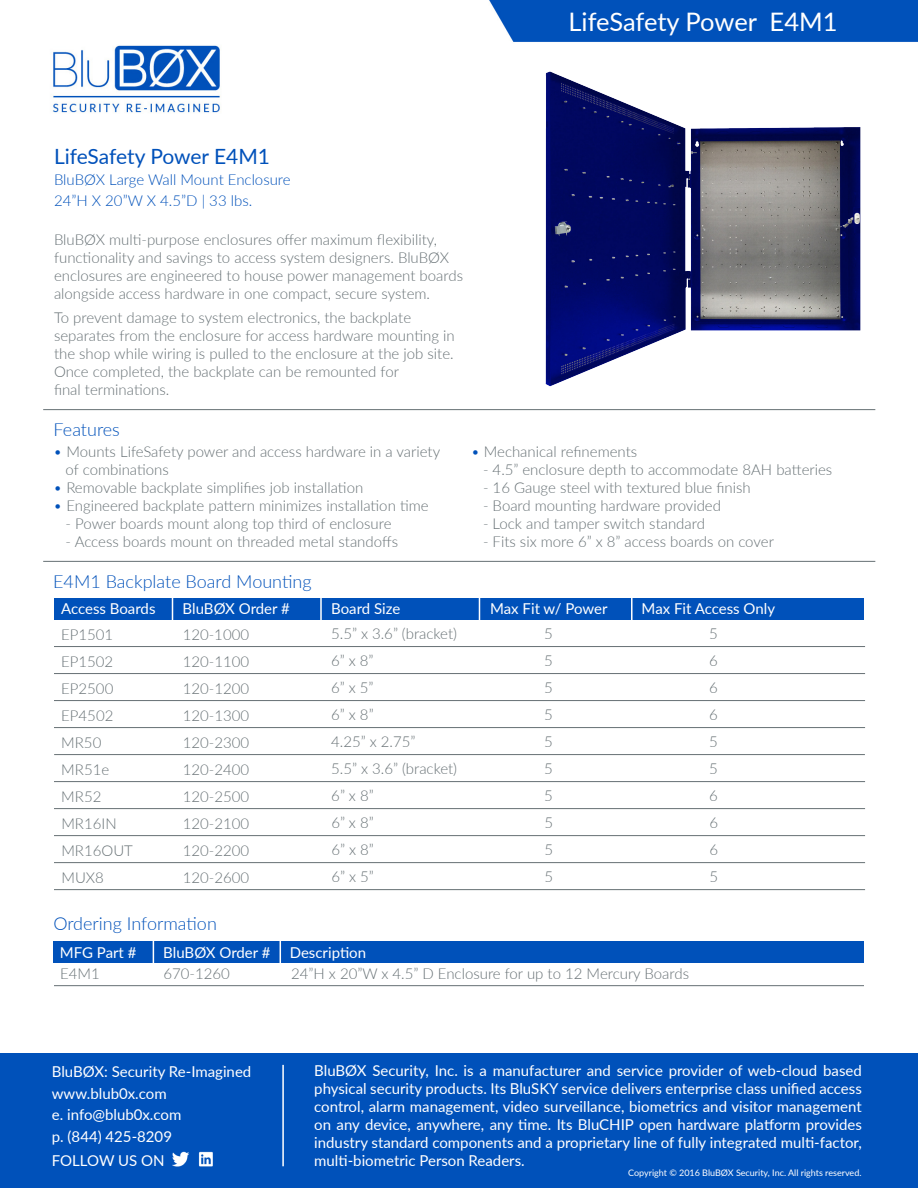
<style>
.page{position:relative;width:918px;height:1188px;background:#fff}
.page>*{position:absolute;margin:0;border:0;box-sizing:border-box;transform-origin:0 0}
.t1{font:25.5px "Lato";letter-spacing:-.005em;color:#fff}
.t2{font:21px "Lato";letter-spacing:-.005em;color:#0051ba}
.t3{font:300 18px "Lato";color:#0051ba}
.t4{font:300 15px/18px "Lato";color:#667074}
.t5{font:15px/18px "Lato";color:#fff;text-align:justify}
.t6{font:300 15px "Lato";color:#0051ba}
.t7{font:9px "Lato";color:#fff}
.s1{color:#0051ba}
</style>
<div class="page">
<img style="left:43px;top:0;width:875px;height:987px">
<img style="left:544px;top:71px;width:317px;height:316px">
<img style="left:47px;top:45px;width:181px;height:72px">
<hr style="left:43px;top:561px;width:832px;height:1px;background:#667074">
<hr style="left:43px;top:409px;width:832px;height:1px;background:#667074">
<div style="left:0;top:1053px;width:918px;height:135px;background:#0051ba"></div>
<hr style="left:282px;top:1065px;width:2px;height:101px;background:#fff">
<img style="left:171px;top:1151px;width:42px;height:17px">
<div style="left:53px;top:941px;width:811px;height:22px;background:#0051ba"></div>
<div style="left:54px;top:598px;width:810px;height:22px;background:#0051ba"></div>
<svg style="left:153px;top:939px;width:1px;height:26px"></svg>
<hr style="left:172px;top:593px;width:1px;height:33px;background:#fff">
<hr style="left:320px;top:596px;width:2px;height:30px;background:#fff">
<hr style="left:479px;top:595px;width:1px;height:31px;background:#fff">
<svg style="left:280px;top:939px;width:1px;height:25px"></svg>
<hr style="left:54px;top:985px;width:810px;height:1px;background:#667074">
<hr style="left:54px;top:646px;width:811px;height:1px;background:#667074">
<hr style="left:54px;top:673px;width:811px;height:1px;background:#667074">
<hr style="left:54px;top:700px;width:811px;height:1px;background:#667074">
<hr style="left:54px;top:727px;width:811px;height:1px;background:#667074">
<hr style="left:54px;top:754px;width:811px;height:1px;background:#667074">
<hr style="left:54px;top:781px;width:811px;height:1px;background:#667074">
<hr style="left:54px;top:808px;width:811px;height:1px;background:#667074">
<hr style="left:54px;top:835px;width:811px;height:1px;background:#667074">
<hr style="left:54px;top:862px;width:811px;height:1px;background:#667074">
<hr style="left:54px;top:889px;width:811px;height:1px;background:#667074">
<hr style="left:631px;top:594px;width:2px;height:33px;background:#fff">
<p class="t1" style="left:569px;top:3px;width:271px">LifeSafety Power E4M1</p>
<p class="t2" style="left:54px;top:141px;width:218px">LifeSafety Power E4M1</p>
<p class="t6" style="left:54px;top:169px;width:238px">BluBØX Large Wall Mount Enclosure</p>
<p class="t6" style="left:54px;top:190px;width:200px">24”H X 20”W X 4.5”D | 33 lbs.</p>
<p class="t4" style="left:54px;top:230px;width:411px">BluBØX multi-purpose enclosures offer maximum flexibility, functionality and savings to access system designers. BluBØX enclosures are engineered to house power management boards alongside access hardware in one compact, secure system.</p>
<p class="t4" style="left:54px;top:308px;width:402px">To prevent damage to system electronics, the backplate separates from the enclosure for access hardware mounting in the shop while wiring is pulled to the enclosure at the job site.<br>Once completed, the backplate can be remounted for<br>final terminations.</p>
<p class="t3" style="left:54px;top:417px;width:68px">Features</p>
<p class="t4" style="left:66px;top:442px;width:376px;text-indent:-12px"><span class="s1">•</span> Mounts LifeSafety power and access hardware in a variety of combinations</p>
<p class="t4" style="left:54px;top:478px;width:311px"><span class="s1">•</span> Removable backplate simplifies job installation</p>
<p class="t4" style="left:54px;top:496px;width:377px"><span class="s1">•</span> Engineered backplate pattern minimizes installation time</p>
<p class="t4" style="left:66px;top:514px;width:327px">- Power boards mount along top third of enclosure</p>
<p class="t4" style="left:66px;top:532px;width:334px">- Access boards mount on threaded metal standoffs</p>
<p class="t3" style="left:53px;top:569px;width:260px">E4M1 Backplate Board Mounting</p>
<p class="t4" style="left:471px;top:442px;width:168px"><span class="s1">•</span> Mechanical refinements</p>
<p class="t4" style="left:483px;top:460px;width:351px">- 4.5” enclosure depth to accommodate 8AH batteries</p>
<p class="t4" style="left:483px;top:478px;width:269px">- 16 Gauge steel with textured blue finish</p>
<p class="t4" style="left:483px;top:496px;width:240px">- Board mounting hardware provided</p>
<p class="t4" style="left:483px;top:514px;width:223px">- Lock and tamper switch standard</p>
<p class="t4" style="left:483px;top:532px;width:292px">- Fits six more 6” x 8” access boards on cover</p>
<p class="t5" style="left:61px;top:599px;width:96px">Access Boards</p>
<p class="t5" style="left:183px;top:599px;width:109px">BluBØX Order #</p>
<p class="t5" style="left:331px;top:599px;width:71px">Board Size</p>
<p class="t5" style="left:490px;top:599px;width:119px">Max Fit w/ Power</p>
<p class="t5" style="left:642px;top:599px;width:135px">Max Fit Access Only</p>
<p class="t4" style="left:61px;top:625px;width:54px">EP1501</p>
<p class="t4" style="left:183px;top:625px;width:68px">120-1000</p>
<p class="t4" style="left:331px;top:624px;width:127px">5.5” x 3.6” (bracket)</p>
<p class="t4" style="left:544px;top:624px;width:10px">5</p>
<p class="t4" style="left:709px;top:624px;width:10px">5</p>
<p class="t4" style="left:61px;top:652px;width:54px">EP1502</p>
<p class="t4" style="left:183px;top:652px;width:68px">120-1100</p>
<p class="t4" style="left:331px;top:652px;width:44px">6” x 8”</p>
<p class="t4" style="left:544px;top:651px;width:10px">5</p>
<p class="t4" style="left:709px;top:651px;width:10px">6</p>
<p class="t4" style="left:61px;top:679px;width:54px">EP2500</p>
<p class="t4" style="left:183px;top:679px;width:68px">120-1200</p>
<p class="t4" style="left:331px;top:679px;width:44px">6” x 5”</p>
<p class="t4" style="left:544px;top:678px;width:10px">5</p>
<p class="t4" style="left:709px;top:678px;width:10px">6</p>
<p class="t4" style="left:61px;top:706px;width:54px">EP4502</p>
<p class="t4" style="left:183px;top:706px;width:68px">120-1300</p>
<p class="t4" style="left:331px;top:706px;width:44px">6” x 8”</p>
<p class="t4" style="left:544px;top:705px;width:10px">5</p>
<p class="t4" style="left:709px;top:705px;width:10px">6</p>
<p class="t4" style="left:61px;top:733px;width:42px">MR50</p>
<p class="t4" style="left:183px;top:733px;width:68px">120-2300</p>
<p class="t4" style="left:331px;top:732px;width:86px">4.25” x 2.75”</p>
<p class="t4" style="left:544px;top:732px;width:10px">5</p>
<p class="t4" style="left:709px;top:732px;width:10px">5</p>
<p class="t4" style="left:61px;top:760px;width:49px">MR51e</p>
<p class="t4" style="left:183px;top:760px;width:68px">120-2400</p>
<p class="t4" style="left:331px;top:759px;width:127px">5.5” x 3.6” (bracket)</p>
<p class="t4" style="left:544px;top:759px;width:10px">5</p>
<p class="t4" style="left:709px;top:759px;width:10px">5</p>
<p class="t4" style="left:61px;top:787px;width:42px">MR52</p>
<p class="t4" style="left:183px;top:787px;width:68px">120-2500</p>
<p class="t4" style="left:331px;top:787px;width:44px">6” x 8”</p>
<p class="t4" style="left:544px;top:786px;width:10px">5</p>
<p class="t4" style="left:709px;top:786px;width:10px">6</p>
<p class="t4" style="left:61px;top:814px;width:57px">MR16IN</p>
<p class="t4" style="left:183px;top:814px;width:68px">120-2100</p>
<p class="t4" style="left:331px;top:814px;width:44px">6” x 8”</p>
<p class="t4" style="left:544px;top:813px;width:10px">5</p>
<p class="t4" style="left:709px;top:813px;width:10px">6</p>
<p class="t4" style="left:61px;top:841px;width:73px">MR16OUT</p>
<p class="t4" style="left:183px;top:841px;width:68px">120-2200</p>
<p class="t4" style="left:331px;top:841px;width:44px">6” x 8”</p>
<p class="t4" style="left:544px;top:840px;width:10px">5</p>
<p class="t4" style="left:709px;top:840px;width:10px">6</p>
<p class="t4" style="left:61px;top:868px;width:44px">MUX8</p>
<p class="t4" style="left:183px;top:868px;width:68px">120-2600</p>
<p class="t4" style="left:331px;top:868px;width:44px">6” x 5”</p>
<p class="t4" style="left:544px;top:867px;width:10px">5</p>
<p class="t4" style="left:709px;top:867px;width:10px">5</p>
<p class="t3" style="left:53px;top:911px;width:165px">Ordering Information</p>
<p class="t5" style="left:60px;top:943px;width:78px">MFG Part #</p>
<p class="t5" style="left:163px;top:943px;width:109px">BluBØX Order #</p>
<p class="t5" style="left:290px;top:943px;width:78px">Description</p>
<p class="t4" style="left:60px;top:964px;width:41px">E4M1</p>
<p class="t4" style="left:164px;top:964px;width:68px">670-1260</p>
<p class="t4" style="left:291px;top:964px;width:400px">24”H x 20”W x 4.5” D Enclosure for up to 12 Mercury Boards</p>
<p class="t5" style="left:52px;top:1062px;width:201px">BluBØX: Security Re-Imagined</p>
<p class="t5" style="left:52px;top:1083px;width:116px">www.blub0x.com</p>
<p class="t5" style="left:52px;top:1105px;width:131px">e. info@blub0x.com</p>
<p class="t5" style="left:52px;top:1127px;width:122px">p. (844) 425-8209</p>
<p class="t5" style="left:52px;top:1151px;width:114px">FOLLOW US ON</p>
<p class="t5" style="left:314px;top:1061px;width:549px">BluBØX Security, Inc. is a manufacturer and service provider of web-cloud based physical security products. Its BluSKY service delivers enterprise class unified access control, alarm management, video surveillance, biometrics and visitor management on any device, anywhere, any time. Its BluCHIP open hardware platform provides industry standard components and a proprietary line of fully integrated multi-factor, multi-biometric Person Readers.</p>
<p class="t7" style="left:628px;top:1166px;width:235px">Copyright © 2016 BluBØX Security, Inc. All rights reserved.</p>
</div>
